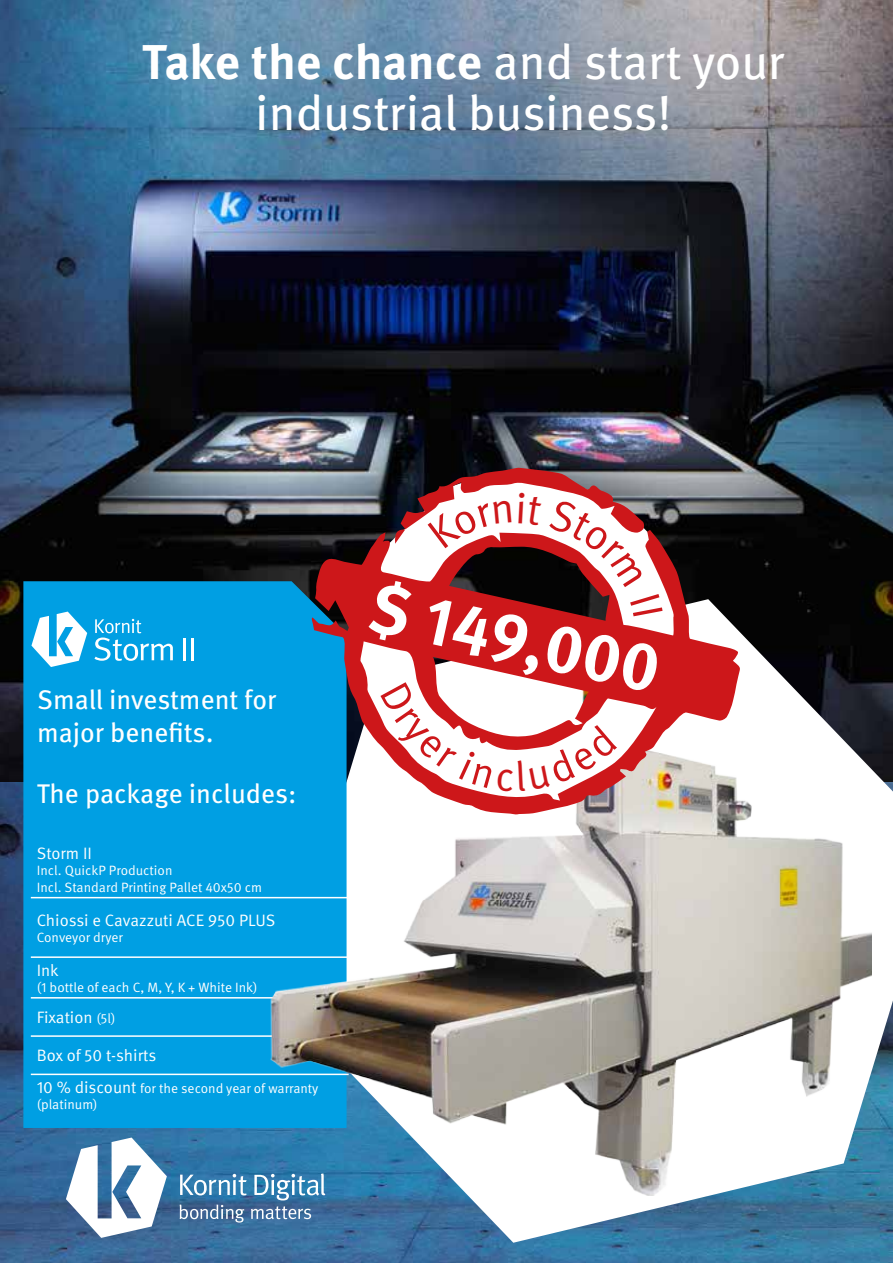
<style>
.page{position:relative;width:893px;height:1263px;background:#fff}
.page>*{position:absolute;margin:0;border:0;box-sizing:border-box;transform-origin:0 0}
.t1{font:48.75px/50.6px "Meta Pro";letter-spacing:-.005em;color:#fff;text-align:center}
.t2{font:27px/32.4px "Meta Pro";color:#fff}
.t3{font:16.5px "Meta Pro Norm";color:#fff}
.t4{font:13.5px/16.2px "Meta Pro Norm";color:#fff}
.s1{font-weight:700}
.s2{font-size:13.5px}
.s3{font-size:16.5px}
</style>
<div class="page">
<img style="left:0;top:781px;width:893px;height:482px">
<img style="left:0;top:0;width:893px;height:781px">
<svg style="left:280px;top:599px;width:613px;height:644px"></svg>
<div style="left:23px;top:581px;width:288px;height:547px;background:#009fe3"></div>
<hr style="left:183px;top:638px;width:2px;height:22px;background:#fff">
<hr style="left:191px;top:638px;width:3px;height:22px;background:#fff">
<svg style="left:94px;top:619px;width:79px;height:42px;background:#37b3e8"></svg>
<svg style="left:31px;top:612px;width:56px;height:55px"></svg>
<hr style="left:31px;top:897px;width:318px;height:1px;background:#fff">
<hr style="left:31px;top:956px;width:318px;height:2px;background:#fff">
<hr style="left:31px;top:997px;width:318px;height:1px;background:#fff">
<hr style="left:31px;top:1035px;width:318px;height:2px;background:#fff">
<hr style="left:31px;top:1073px;width:318px;height:2px;background:#fff">
<img style="left:263px;top:659px;width:608px;height:537px">
<svg style="left:311px;top:530px;width:431px;height:285px"></svg>
<svg style="left:680px;top:688px;width:9px;height:9px"></svg>
<svg style="left:66px;top:1137px;width:101px;height:101px"></svg>
<svg style="left:180px;top:1174px;width:67px;height:21px"></svg>
<svg style="left:254px;top:1173px;width:71px;height:27px"></svg>
<svg style="left:179px;top:1204px;width:65px;height:18px"></svg>
<svg style="left:251px;top:1206px;width:60px;height:13px"></svg>
<svg style="left:369px;top:468px;width:294px;height:323px"></svg>
<h1 class="t1" style="left:142px;top:34px;width:644px"><span class="s1">Take the chance</span> and start your industrial business!</h1>
<h2 class="t2" style="left:37px;top:682px;width:241px">Small investment for major benefits.</h2>
<h2 class="t2" style="left:37px;top:776px;width:261px">The package includes:</h2>
<p class="t3" style="left:37px;top:841px;width:57px">Storm II</p>
<p class="t4" style="left:37px;top:862px;width:227px">Incl. QuickP Production<br>Incl. Standard Printing Pallet 40x50 cm</p>
<p class="t3" style="left:37px;top:907px;width:240px">Chiossi e Cavazzuti ACE 950 PLUS</p>
<p class="t4" style="left:37px;top:928px;width:88px">Conveyor dryer</p>
<p class="t3" style="left:37px;top:957px;width:23px">Ink</p>
<p class="t4" style="left:37px;top:978px;width:222px">(1 bottle of each C, M, Y, K + White Ink)</p>
<p class="t3" style="left:37px;top:1005px;width:80px">Fixation <span class="s2">(5l)</span></p>
<p class="t3" style="left:37px;top:1043px;width:121px">Box of 50 t-shirts</p>
<p class="t4" style="left:37px;top:1079px;width:283px"><span class="s3">10 % discount</span> for the second year of warranty (platinum)</p>
</div>
